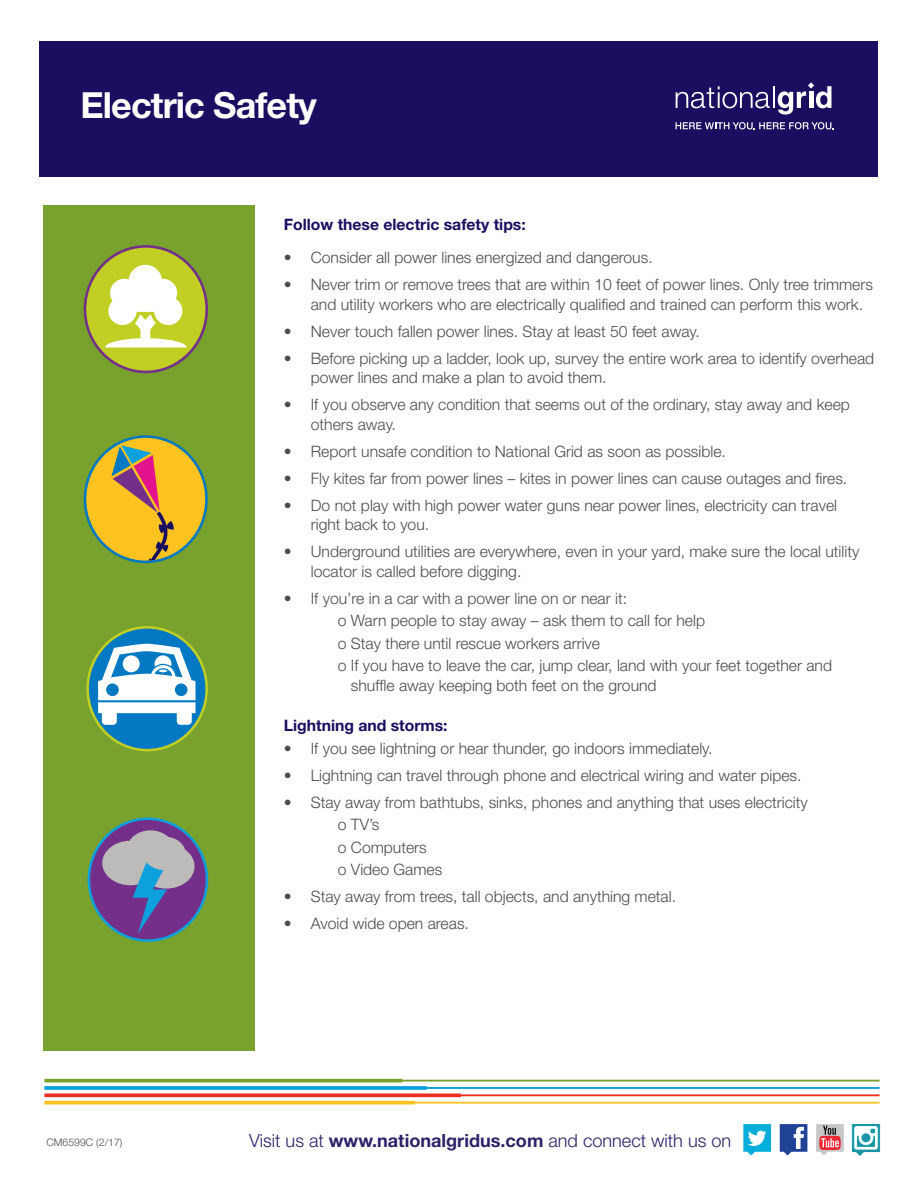
<style>
.page{position:relative;width:918px;height:1188px;background:#fff}
.page>*{position:absolute;margin:0;border:0;box-sizing:border-box;transform-origin:0 0}
.t1{font:700 36px "Helvetica Neue LT Std";letter-spacing:-.025em;color:#fff}
.t2{font:300 18.15px "Helvetica Neue";color:#2b2269}
.t3{font:300 15.75px/22.5px "Helvetica Neue";color:#4b4c4d}
.t4{font:700 15.75px "Helvetica Neue LT Std";color:#1a0e60}
.t5{font:300 10.5px "Helvetica Neue LT Std";color:#4b4c4d}
.s1{font-family:"Helvetica Neue LT Std";font-weight:700}
</style>
<div class="page">
<svg style="left:743px;top:1124px;width:28px;height:32px"></svg>
<svg style="left:780px;top:1124px;width:27px;height:32px"></svg>
<svg style="left:816px;top:1124px;width:28px;height:31px"></svg>
<img style="left:851px;top:1124px;width:30px;height:32px">
<svg style="left:44px;top:1079px;width:836px;height:26px"></svg>
<div style="left:40px;top:41px;width:838px;height:135px;background:#1a0e60"></div>
<svg style="left:676px;top:86px;width:94px;height:22px"></svg>
<hr style="left:773px;top:86px;width:2px;height:22px;background:#fff">
<svg style="left:778px;top:82px;width:53px;height:33px"></svg>
<svg style="left:676px;top:122px;width:158px;height:7px"></svg>
<div style="left:43px;top:205px;width:212px;height:846px;background:#78a22d"></div>
<div style="left:89px;top:819px;width:118px;height:122px;background:#742f8b;border-radius:50%"></div>
<div style="left:88px;top:818px;width:120px;height:124px;border:3px solid #0ca0dc;border-radius:50%"></div>
<div style="left:102px;top:841px;width:57px;height:44px;background:#bcbbba;border-radius:50%"></div>
<div style="left:127px;top:830px;width:47px;height:37px;background:#bcbbba;border-radius:50%"></div>
<div style="left:138px;top:844px;width:57px;height:45px;background:#bcbbba;border-radius:50%"></div>
<svg style="left:133px;top:863px;width:36px;height:70px"></svg>
<div style="left:143px;top:837px;width:43px;height:33px;background:#bcbbba;border-radius:50%"></div>
<div style="left:85px;top:437px;width:121px;height:125px;background:#fec221;border-radius:50%"></div>
<div style="left:84px;top:435px;width:124px;height:128px;border:3px solid #0079c2;border-radius:50%"></div>
<svg style="left:111px;top:445px;width:76px;height:116px"></svg>
<div style="left:85px;top:246px;width:122px;height:126px;background:#c1ce23;border-radius:50%"></div>
<div style="left:84px;top:245px;width:124px;height:128px;border:3px solid #742f8b;border-radius:50%"></div>
<svg style="left:105px;top:265px;width:82px;height:82px"></svg>
<div style="left:88px;top:627px;width:119px;height:123px;background:#0079c2;border-radius:50%"></div>
<div style="left:86px;top:626px;width:122px;height:125px;border:3px solid #c1ce23;border-radius:50%"></div>
<svg style="left:98px;top:644px;width:98px;height:81px"></svg>
<div style="left:123px;top:655px;width:17px;height:17px;background:#fff;border-radius:50%"></div>
<h1 class="t1" style="left:80px;top:82px;width:238px">Electric Safety</h1>
<p class="t4" style="left:284px;top:215px;width:243px">Follow these electric safety tips:</p>
<p class="t3" style="left:284px;top:246px;width:370px">• Consider all power lines energized and dangerous.</p>
<p class="t3" style="left:311px;top:275px;width:564px;line-height:19.5px;text-indent:-27px">• Never trim or remove trees that are within 10 feet of power lines. Only tree trimmers and utility workers who are electrically qualified and trained can perform this work.</p>
<p class="t3" style="left:284px;top:320px;width:417px">• Never touch fallen power lines. Stay at least 50 feet away.</p>
<p class="t3" style="left:311px;top:348px;width:565px;line-height:19.5px;text-indent:-27px">• Before picking up a ladder, look up, survey the entire work area to identify overhead power lines and make a plan to avoid them.</p>
<p class="t3" style="left:311px;top:395px;width:541px;line-height:19.5px;text-indent:-27px">• If you observe any condition that seems out of the ordinary, stay away and keep others away.</p>
<p class="t3" style="left:284px;top:440px;width:444px">• Report unsafe condition to National Grid as soon as possible.</p>
<p class="t3" style="left:284px;top:467px;width:565px">• Fly kites far from power lines – kites in power lines can cause outages and fires.</p>
<p class="t3" style="left:311px;top:495px;width:528px;line-height:19.5px;text-indent:-27px">• Do not play with high power water guns near power lines, electricity can travel right back to you.</p>
<p class="t3" style="left:311px;top:542px;width:550px;line-height:19.5px;text-indent:-27px">• Underground utilities are everywhere, even in your yard, make sure the local utility locator is called before digging.</p>
<p class="t3" style="left:338px;top:587px;width:496px;text-indent:-54px">• If you’re in a car with a power line on or near it:<br>o Warn people to stay away – ask them to call for help<br>o Stay there until rescue workers arrive<br>o If you have to leave the car, jump clear, land with your feet together and</p>
<p class="t3" style="left:351px;top:674px;width:307px">shuffle away keeping both feet on the ground</p>
<p class="t4" style="left:284px;top:716px;width:165px">Lightning and storms:</p>
<p class="t3" style="left:284px;top:737px;width:430px">• If you see lightning or hear thunder, go indoors immediately.</p>
<p class="t3" style="left:284px;top:764px;width:519px">• Lightning can travel through phone and electrical wiring and water pipes.</p>
<p class="t3" style="left:338px;top:791px;width:472px;text-indent:-54px">• Stay away from bathtubs, sinks, phones and anything that uses electricity o TV’s<br>o Computers<br>o Video Games</p>
<p class="t3" style="left:284px;top:885px;width:394px">• Stay away from trees, tall objects, and anything metal.</p>
<p class="t3" style="left:284px;top:912px;width:187px">• Avoid wide open areas.</p>
<p class="t5" style="left:46px;top:1136px;width:77px">CM6599C (2/17)</p>
<p class="t2" style="left:249px;top:1129px;width:484px">Visit us at <span class="s1">www.nationalgridus.com</span> and connect with us on</p>
</div>
